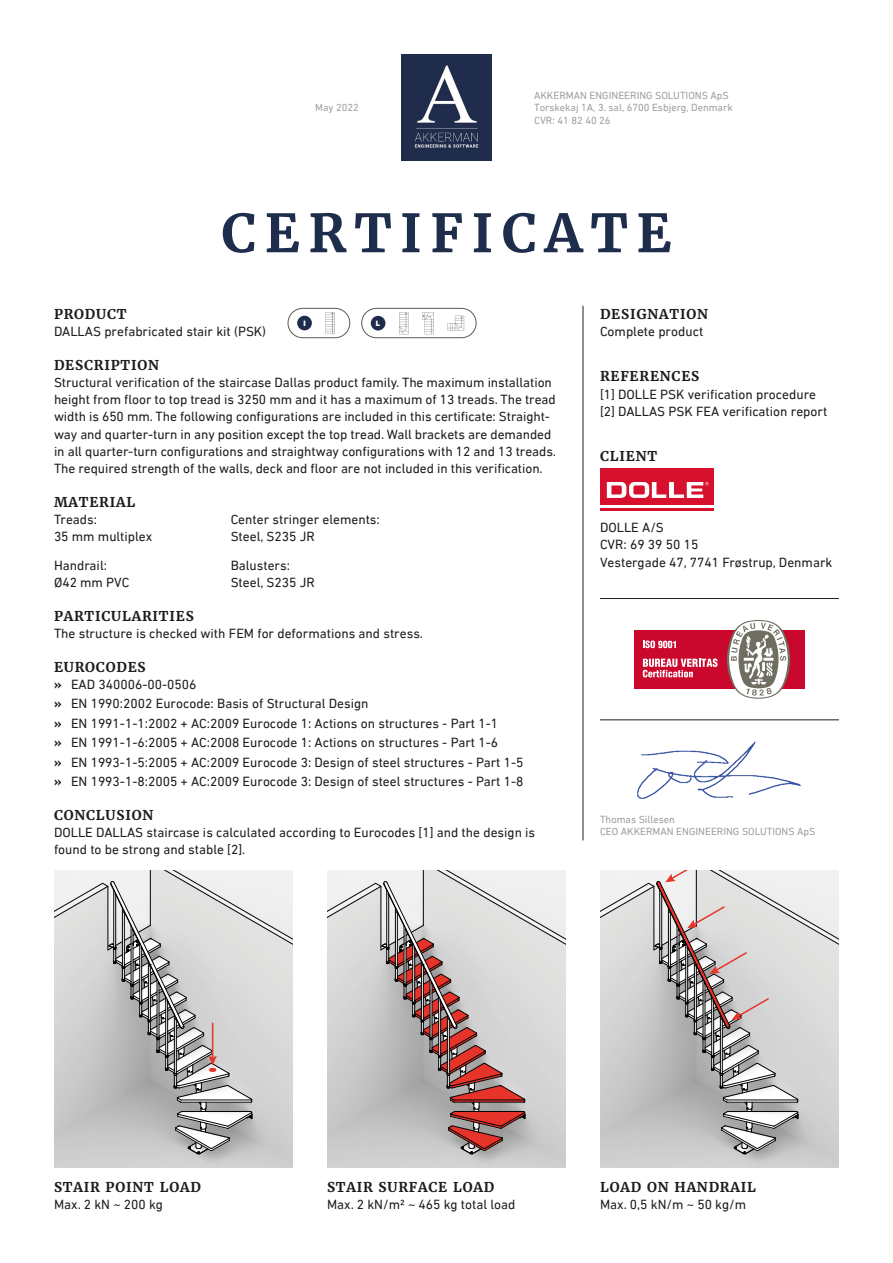
<style>
.page{position:relative;width:893px;height:1263px;background:#fff}
.page>*{position:absolute;margin:0;border:0;box-sizing:border-box;transform-origin:0 0}
.t1{font:700 52.5px "Merriweather";letter-spacing:.16em;color:#1f2d4c}
.t2{font:13.5px/17.2px "DIN Next LT Pro";color:#1d1d1b}
.t3{font:700 13.5px "Merriweather";letter-spacing:.06em;color:#1d1d1b}
.t4{font:10.5px/12.6px "DIN Next LT Pro";color:#9f9f9f}
.t5{font:900 7.8px "DIN Next LT Pro";color:#fff}
.s1{font-weight:700}
</style>
<div class="page">
<div style="left:600px;top:1154px;width:239px;height:14px;background:#d1d0d0"></div>
<svg style="left:600px;top:870px;width:239px;height:284px;background:#c7c5c6"></svg>
<div style="left:327px;top:1154px;width:239px;height:14px;background:#d1d0d0"></div>
<svg style="left:327px;top:870px;width:239px;height:284px;background:#c6bbbb"></svg>
<div style="left:54px;top:1154px;width:239px;height:14px;background:#d1d0d0"></div>
<svg style="left:54px;top:870px;width:239px;height:284px;background:#c7c7c7"></svg>
<img style="left:401px;top:54px;width:91px;height:106px">
<div style="left:600px;top:469px;width:114px;height:42px;background:#d7102d"></div>
<hr style="left:600px;top:505px;width:114px;height:3px;background:#fff">
<svg style="left:607px;top:482px;width:101px;height:16px"></svg>
<hr style="left:583px;top:306px;width:1px;height:534px;background:#1d1d1b">
<div style="left:634px;top:630px;width:170px;height:58px;background:#ca082e"></div>
<svg style="left:727px;top:620px;width:63px;height:79px"></svg>
<svg style="left:643px;top:640px;width:33px;height:8px"></svg>
<svg style="left:643px;top:658px;width:74px;height:19px"></svg>
<hr style="left:600px;top:598px;width:239px;height:1px;background:#1d1d1b">
<hr style="left:600px;top:720px;width:239px;height:1px;background:#1d1d1b">
<div style="left:288px;top:308px;width:62px;height:30px;border:1px solid #5e5a52;border-radius:15px"></div>
<svg style="left:326px;top:312px;width:9px;height:22px"></svg>
<div style="left:297px;top:316px;width:15px;height:14px;background:#1f2d4c;border-radius:50%"></div>
<div style="left:362px;top:308px;width:114px;height:30px;border:1px solid #5e5a52;border-radius:15px"></div>
<svg style="left:399px;top:312px;width:9px;height:22px"></svg>
<svg style="left:422px;top:312px;width:12px;height:22px"></svg>
<svg style="left:448px;top:316px;width:16px;height:15px"></svg>
<div style="left:371px;top:316px;width:14px;height:14px;background:#1f2d4c;border-radius:50%"></div>
<img style="left:637px;top:741px;width:164px;height:58px">
<p class="t4" style="left:315px;top:101px;width:45px">May 2022</p>
<p class="t4" style="left:534px;top:88px;width:196px">AKKERMAN ENGINEERING SOLUTIONS ApS</p>
<p class="t4" style="left:534px;top:101px;width:200px">Torskekaj 1A, 3. sal, 6700 Esbjerg, Denmark</p>
<p class="t4" style="left:534px;top:114px;width:78px">CVR: 41 82 40 26</p>
<p class="t1" style="left:221px;top:200px;width:452px">CERTIFICATE</p>
<p class="t3" style="left:54px;top:305px;width:74px">PRODUCT</p>
<p class="t2" style="left:54px;top:323px;width:214px">DALLAS prefabricated stair kit (PSK)</p>
<p class="t5" style="left:303px;top:319px;width:4px">I</p>
<p class="t5" style="left:376px;top:319px;width:6px">L</p>
<p class="t3" style="left:54px;top:356px;width:106px">DESCRIPTION</p>
<p class="t2" style="left:54px;top:374px;width:504px">Structural verification of the staircase Dallas product family. The maximum installation height from floor to top tread is 3250 mm and it has a maximum of 13 treads. The tread width is 650 mm. The following configurations are included in this certificate: Straight&shy;way and quarter-turn in any position except the top tread. Wall brackets are demanded in all quarter-turn configurations and straightway configurations with 12 and 13 treads.<br>The required strength of the walls, deck and floor are not included in this verification.</p>
<p class="t3" style="left:54px;top:493px;width:83px">MATERIAL</p>
<p class="t2" style="left:54px;top:510px;width:45px">Treads:</p>
<p class="t2" style="left:54px;top:528px;width:100px">35 mm multiplex</p>
<p class="t2" style="left:54px;top:556px;width:55px">Handrail:</p>
<p class="t2" style="left:54px;top:573px;width:77px">Ø42 mm PVC</p>
<p class="t2" style="left:231px;top:510px;width:151px">Center stringer elements:</p>
<p class="t2" style="left:231px;top:528px;width:86px">Steel, S235 JR</p>
<p class="t2" style="left:231px;top:556px;width:61px">Balusters:</p>
<p class="t2" style="left:231px;top:573px;width:86px">Steel, S235 JR</p>
<p class="t3" style="left:54px;top:607px;width:141px">PARTICULARITIES</p>
<p class="t2" style="left:54px;top:625px;width:371px">The structure is checked with FEM for deformations and stress.</p>
<p class="t3" style="left:54px;top:658px;width:93px">EUROCODES</p>
<p class="t2" style="left:54px;top:675px;width:144px"><span class="s1">»</span> EAD 340006-00-0506</p>
<p class="t2" style="left:54px;top:695px;width:316px"><span class="s1">»</span> EN 1990:2002 Eurocode: Basis of Structural Design</p>
<p class="t2" style="left:54px;top:714px;width:446px"><span class="s1">»</span> EN 1991-1-1:2002 + AC:2009 Eurocode 1: Actions on structures - Part 1-1</p>
<p class="t2" style="left:54px;top:734px;width:446px"><span class="s1">»</span> EN 1991-1-6:2005 + AC:2008 Eurocode 1: Actions on structures - Part 1-6</p>
<p class="t2" style="left:54px;top:753px;width:471px"><span class="s1">»</span> EN 1993-1-5:2005 + AC:2009 Eurocode 3: Design of steel structures - Part 1-5</p>
<p class="t2" style="left:54px;top:773px;width:471px"><span class="s1">»</span> EN 1993-1-8:2005 + AC:2009 Eurocode 3: Design of steel structures - Part 1-8</p>
<p class="t3" style="left:54px;top:806px;width:101px">CONCLUSION</p>
<p class="t2" style="left:54px;top:823px;width:483px">DOLLE DALLAS staircase is calculated according to Eurocodes [1] and the design is found to be strong and stable [2].</p>
<p class="t3" style="left:600px;top:305px;width:109px">DESIGNATION</p>
<p class="t2" style="left:600px;top:323px;width:105px">Complete product</p>
<p class="t3" style="left:600px;top:368px;width:101px">REFERENCES</p>
<p class="t2" style="left:600px;top:385px;width:218px">[1] DOLLE PSK verification procedure</p>
<p class="t2" style="left:600px;top:403px;width:229px">[2] DALLAS PSK FEA verification report</p>
<p class="t3" style="left:600px;top:448px;width:59px">CLIENT</p>
<p class="t2" style="left:600px;top:519px;width:65px">DOLLE A/S</p>
<p class="t2" style="left:600px;top:536px;width:234px">CVR: 69 39 50 15<br>Vestergade 47, 7741 Frøstrup, Denmark</p>
<p class="t4" style="left:600px;top:813px;width:217px">Thomas Sillesen<br>CEO AKKERMAN ENGINEERING SOLUTIONS ApS</p>
<p class="t3" style="left:54px;top:1178px;width:148px">STAIR POINT LOAD</p>
<p class="t2" style="left:54px;top:1195px;width:111px">Max. 2 kN ~ 200 kg</p>
<p class="t3" style="left:327px;top:1178px;width:169px">STAIR SURFACE LOAD</p>
<p class="t2" style="left:327px;top:1195px;width:190px">Max. 2 kN/m2 ~ 465 kg total load</p>
<p class="t3" style="left:600px;top:1178px;width:157px">LOAD ON HANDRAIL</p>
<p class="t2" style="left:600px;top:1195px;width:148px">Max. 0,5 kN/m ~ 50 kg/m</p>
</div>
